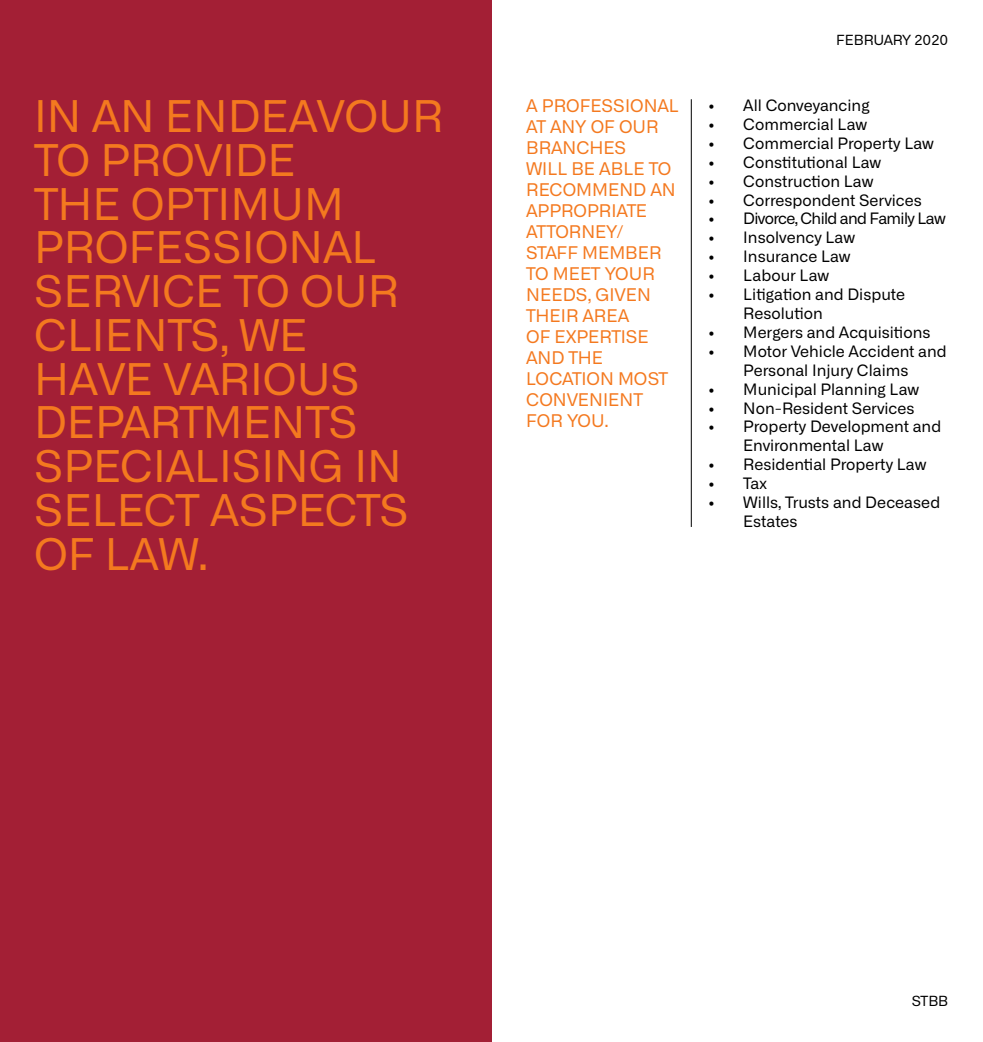
<style>
.page{position:relative;width:983px;height:1042px;background:#fff}
.page>*{position:absolute;margin:0;border:0;box-sizing:border-box;transform-origin:0 0}
.t1{font:43.75px/43.8px "Alliance No.1";color:#f4791f}
.t2{font:17.5px/21px "Alliance No.1";color:#f4791f}
.t3{font:15.75px/18.9px "Alliance No.1";color:#000}
.t4{font:15.75px "Alliance No.1";letter-spacing:-.04em;color:#000}
.t5{font:14px "Alliance No.1";color:#000}
</style>
<div class="page">
<div style="left:0;top:0;width:491px;height:1042px;background:#a31f35"></div>
<hr style="left:690px;top:99px;width:1px;height:428px;background:#000">
<p class="t5" style="left:835px;top:32px;width:114px">FEBRUARY 2020</p>
<h1 class="t1" style="left:34px;top:94px;width:410px">IN AN ENDEAVOUR<br>TO PROVIDE<br>THE OPTIMUM<br>PROFESSIONAL<br>SERVICE TO OUR<br>CLIENTS, WE<br>HAVE VARIOUS<br>DEPARTMENTS<br>SPECIALISING IN<br>SELECT ASPECTS<br>OF LAW.</h1>
<p class="t3" style="left:708px;top:96px;width:163px">• All Conveyancing</p>
<p class="t2" style="left:526px;top:96px;width:154px">A PROFESSIONAL<br>AT ANY OF OUR<br>BRANCHES<br>WILL BE ABLE TO<br>RECOMMEND AN<br>APPROPRIATE<br>ATTORNEY/<br>STAFF MEMBER<br>TO MEET YOUR<br>NEEDS, GIVEN<br>THEIR AREA<br>OF EXPERTISE<br>AND THE<br>LOCATION MOST<br>CONVENIENT<br>FOR YOU.</p>
<p class="t3" style="left:708px;top:115px;width:160px">• Commercial Law</p>
<p class="t3" style="left:708px;top:134px;width:227px">• Commercial Property Law</p>
<p class="t3" style="left:708px;top:153px;width:174px">• Constitutional Law</p>
<p class="t3" style="left:708px;top:171px;width:166px">• Construction Law</p>
<p class="t3" style="left:708px;top:190px;width:215px">• Correspondent Services</p>
<p class="t4" style="left:708px;top:209px;width:238px">• Divorce, Child and Family Law</p>
<p class="t3" style="left:708px;top:228px;width:148px">• Insolvency Law</p>
<p class="t3" style="left:708px;top:247px;width:144px">• Insurance Law</p>
<p class="t3" style="left:708px;top:266px;width:122px">• Labour Law</p>
<p class="t3" style="left:743px;top:285px;width:163px;text-indent:-35px">• Litigation and Dispute<br>Resolution</p>
<p class="t3" style="left:708px;top:323px;width:223px">• Mergers and Acquisitions</p>
<p class="t3" style="left:708px;top:342px;width:240px;text-align:center">• Motor Vehicle Accident and<br>Personal Injury Claims</p>
<p class="t3" style="left:708px;top:379px;width:212px">• Municipal Planning Law</p>
<p class="t3" style="left:708px;top:398px;width:207px">• Non-Resident Services</p>
<p class="t3" style="left:743px;top:417px;width:199px;text-indent:-35px">• Property Development and<br>Environmental Law</p>
<p class="t3" style="left:708px;top:455px;width:219px">• Residential Property Law</p>
<p class="t3" style="left:708px;top:474px;width:60px">• Tax</p>
<p class="t3" style="left:743px;top:493px;width:198px;text-indent:-35px">• Wills, Trusts and Deceased<br>Estates</p>
<p class="t5" style="left:911px;top:992px;width:38px">STBB</p>
</div>
